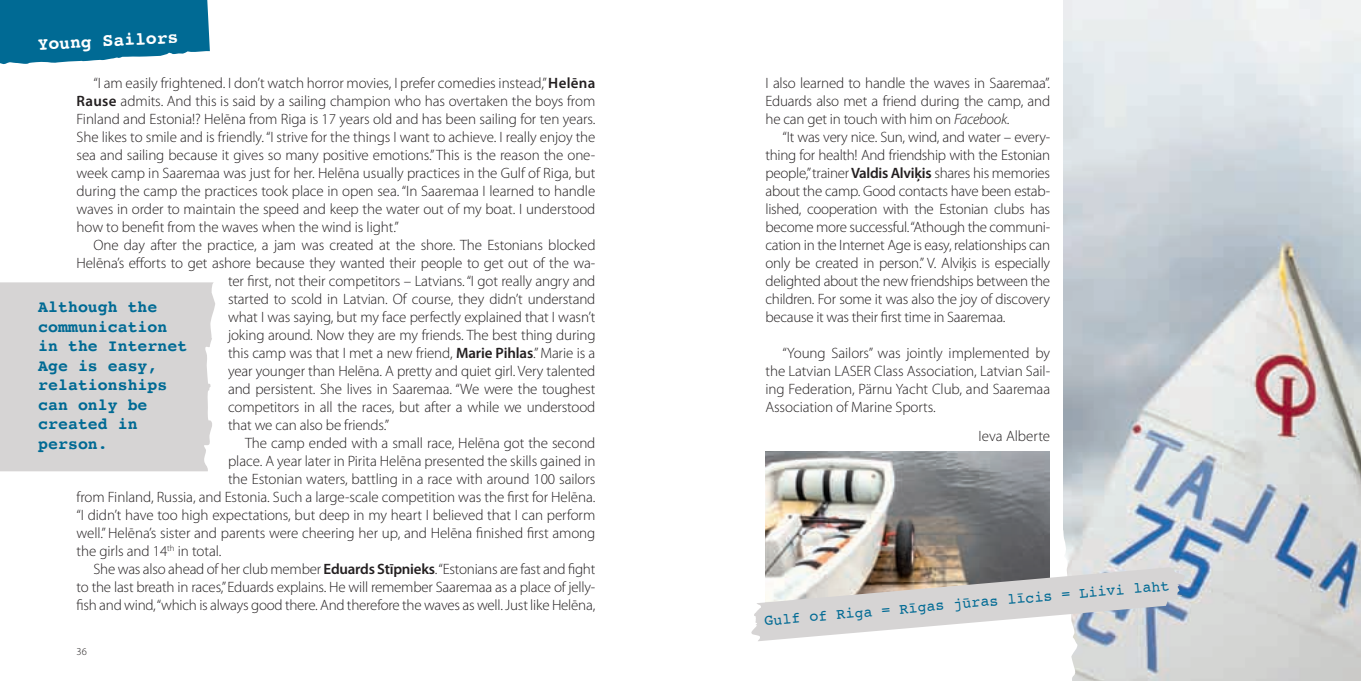
<style>
.page{position:relative;width:1361px;height:681px;background:#fff}
.page>*{position:absolute;margin:0;border:0;box-sizing:border-box;transform-origin:0 0}
.t1{font:700 18px "Courier 10 Pitch TL";color:#fff}
.t2{font:700 16.5px/19.5px "Courier 10 Pitch TL";color:#006a94}
.t3{font:300 15px/18px "Myriad Pro";letter-spacing:-.01em;color:#231f20;text-align:justify}
.t4{font:15px "Courier 10 Pitch TL";color:#006a94}
.t5{font:300 10.5px "Myriad Pro";color:#231f20}
.s1{font-weight:600}
.s2{font-style:italic}
</style>
<div class="page">
<img style="left:1063px;top:0;width:298px;height:680px">
<svg style="left:1049px;top:495px;width:45px;height:185px"></svg>
<svg style="left:0;top:0;width:210px;height:65px;background:#19789e"></svg>
<div style="left:0;top:282px;width:215px;height:189px;background:#d6d4d4"></div>
<img style="left:765px;top:451px;width:284px;height:116px">
<svg style="left:751px;top:567px;width:434px;height:74px"></svg>
<p class="t1" style="left:37px;top:34px;width:142px;rotate:-3deg">Young Sailors</p>
<p class="t3" style="left:77px;top:74px;width:520px;text-indent:17px">“I am easily frightened. I don’t watch horror movies, I prefer comedies instead,” <span class="s1">Helēna Rause</span> admits. And this is said by a sailing champion who has overtaken the boys from Finland and Estonia!? Helēna from Riga is 17 years old and has been sailing for ten years.<br>She likes to smile and is friendly. “I strive for the things I want to achieve. I really enjoy the sea and sailing because it gives so many positive emotions.” This is the reason the one&shy;week camp in Saaremaa was just for her. Helēna usually practices in the Gulf of Riga, but during the camp the practices took place in open sea. “In Saaremaa I learned to handle waves in order to maintain the speed and keep the water out of my boat. I understood how to benefit from the waves when the wind is light.”</p>
<p class="t3" style="left:94px;top:236px;width:503px">One day after the practice, a jam was created at the shore. The Estonians blocked</p>
<p class="t3" style="left:77px;top:254px;width:520px">Helēna’s efforts to get ashore because they wanted their people to get out of the wa-</p>
<p class="t3" style="left:228px;top:272px;width:369px">ter first, not their competitors – Latvians. “I got really angry and</p>
<p class="t3" style="left:228px;top:290px;width:369px">started to scold in Latvian. Of course, they didn’t understand</p>
<p class="t3" style="left:228px;top:308px;width:369px">what I was saying, but my face perfectly explained that I wasn’t</p>
<p class="t3" style="left:228px;top:326px;width:369px">joking around. Now they are my friends. The best thing during</p>
<p class="t3" style="left:228px;top:344px;width:369px">this camp was that I met a new friend, <span class="s1">Marie Pihlas</span>.” Marie is a</p>
<p class="t3" style="left:228px;top:362px;width:369px">year younger than Helēna. A pretty and quiet girl. Very talented</p>
<p class="t3" style="left:228px;top:380px;width:369px">and persistent. She lives in Saaremaa. “We were the toughest</p>
<p class="t3" style="left:228px;top:398px;width:369px">competitors in all the races, but after a while we understood</p>
<p class="t3" style="left:228px;top:416px;width:162px">that we can also be friends.”</p>
<p class="t3" style="left:245px;top:434px;width:352px">The camp ended with a small race, Helēna got the second</p>
<p class="t3" style="left:228px;top:452px;width:369px">place. A year later in Pirita Helēna presented the skills gained in</p>
<p class="t3" style="left:228px;top:470px;width:369px">the Estonian waters, battling in a race with around 100 sailors</p>
<p class="t3" style="left:77px;top:488px;width:520px">from Finland, Russia, and Estonia. Such a large-scale competition was the first for Helēna.</p>
<p class="t3" style="left:77px;top:506px;width:520px">“I didn’t have too high expectations, but deep in my heart I believed that I can perform</p>
<p class="t3" style="left:77px;top:524px;width:520px">well.” Helēna’s sister and parents were cheering her up, and Helēna finished first among</p>
<p class="t3" style="left:77px;top:542px;width:146px">the girls and 14<sup>th</sup> in total.</p>
<p class="t3" style="left:94px;top:560px;width:503px">She was also ahead of her club member <span class="s1">Eduards Stīpnieks</span>. “Estonians are fast and fight</p>
<p class="t3" style="left:77px;top:578px;width:520px">to the last breath in races,” Eduards explains. He will remember Saaremaa as a place of jelly-</p>
<p class="t3" style="left:77px;top:596px;width:520px">fish and wind, “which is always good there. And therefore the waves as well. Just like Helēna,</p>
<p class="t2" style="left:38px;top:297px;width:150px">Although the communication in the Internet<br>Age is easy, relationships can only be created in person.</p>
<p class="t5" style="left:77px;top:645px;width:12px">36</p>
<p class="t3" style="left:765px;top:74px;width:286px">I also learned to handle the waves in Saaremaa”.<br>Eduards also met a friend during the camp, and he can get in touch with him on <span class="s2">Facebook</span>.</p>
<p class="t3" style="left:765px;top:128px;width:286px;text-indent:17px">“It was very nice. Sun, wind, and water – every&shy;thing for health! And friendship with the Estonian people,” trainer <span class="s1">Valdis Alviķis</span> shares his memories about the camp. Good contacts have been estab&shy;lished, cooperation with the Estonian clubs has become more successful. “Athough the communi&shy;cation in the Internet Age is easy, relationships can only be created in person.” V. Alviķis is especially delighted about the new friendships between the children. For some it was also the joy of discovery because it was their first time in Saaremaa.</p>
<p class="t3" style="left:765px;top:344px;width:286px;text-indent:17px">“Young Sailors” was jointly implemented by the Latvian LASER Class Association, Latvian Sail&shy;ing Federation, Pärnu Yacht Club, and Saaremaa Association of Marine Sports.</p>
<p class="t3" style="left:978px;top:427px;width:73px">Ieva Alberte</p>
<p class="t4" style="left:764px;top:612px;width:408px;rotate:-5deg">Gulf of Riga = Rīgas jūras līcis = Liivi laht</p>
</div>
